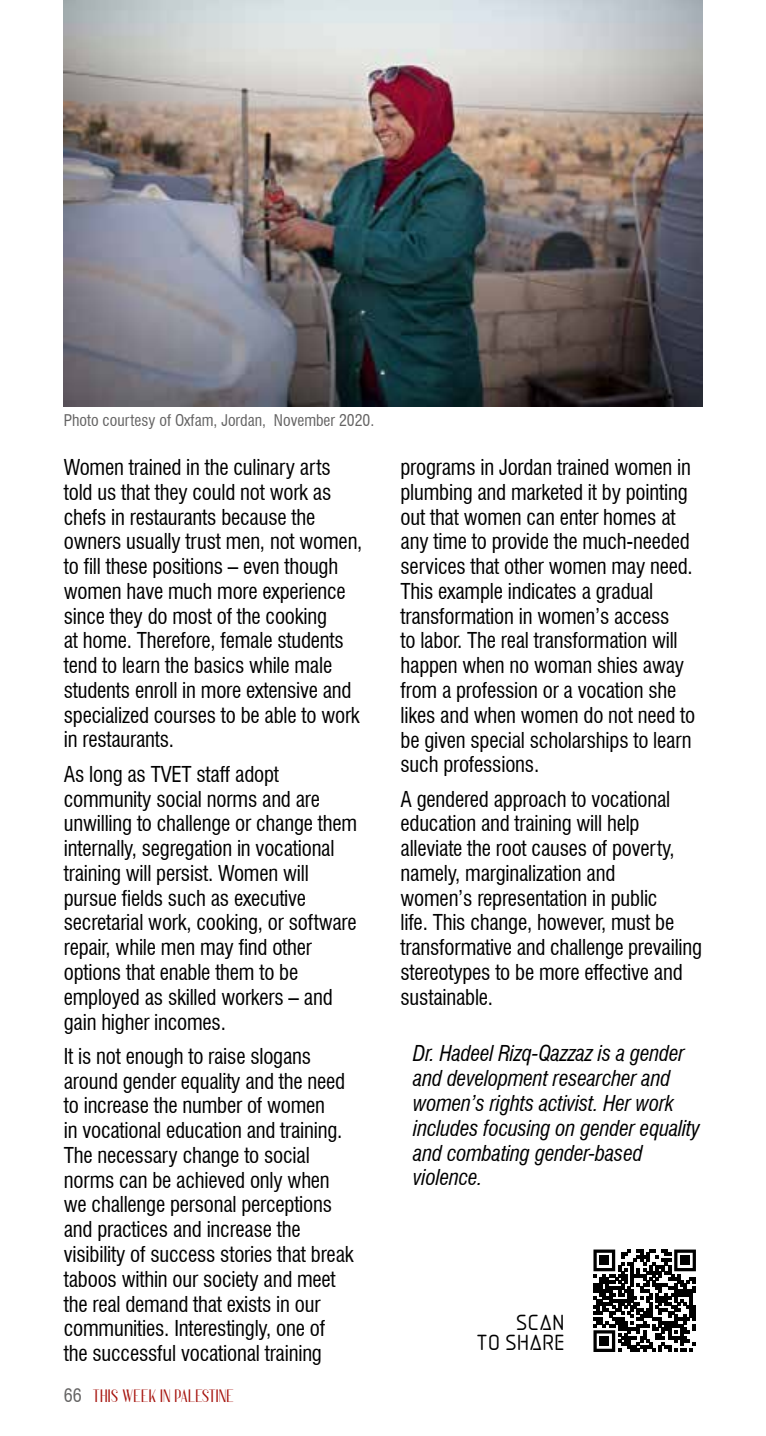
<style>
.page{position:relative;width:766px;height:1436px;background:#fff}
.page>*{position:absolute;margin:0;border:0;box-sizing:border-box;transform-origin:0 0}
.t1{font:condensed 21.38px/24.8px "Swiss 721 BT";letter-spacing:-.01em;color:#000}
.t2{font:italic condensed 21.38px/24.8px "Swiss 721 BT";letter-spacing:-.01em;color:#000}
.t3{font:20.25px/20.7px "Aadhunik";letter-spacing:-.01em;color:#000;text-align:right}
.t4{font:700 18px "Anteric";color:#a6120c}
.t5{font:condensed 15.75px "Swiss 721 BT";color:#646363}
.s1{font-family:"Swiss 721 BT";font-weight:400;font-stretch:condensed;color:#646363}
</style>
<div class="page">
<img style="left:64px;top:0;width:638px;height:406px">
<svg style="left:593px;top:1249px;width:102px;height:102px"></svg>
<div style="left:599px;top:1255px;width:9px;height:9px;background:#000"></div>
<div style="left:680px;top:1255px;width:9px;height:9px;background:#000"></div>
<div style="left:599px;top:1336px;width:9px;height:9px;background:#000"></div>
<p class="t5" style="left:64px;top:411px;width:312px">Photo courtesy of Oxfam, Jordan, November 2020.</p>
<p class="t1" style="left:64px;top:455px;width:300px">Women trained in the culinary arts told us that they could not work as chefs in restaurants because the owners usually trust men, not women, to fill these positions – even though women have much more experience since they do most of the cooking<br>at home. Therefore, female students tend to learn the basics while male students enroll in more extensive and specialized courses to be able to work in restaurants.</p>
<p class="t1" style="left:64px;top:761px;width:294px">As long as TVET staff adopt community social norms and are unwilling to challenge or change them internally, segregation in vocational training will persist. Women will pursue fields such as executive secretarial work, cooking, or software repair, while men may find other options that enable them to be employed as skilled workers – and gain higher incomes.</p>
<p class="t1" style="left:64px;top:1043px;width:291px">It is not enough to raise slogans around gender equality and the need to increase the number of women<br>in vocational education and training.<br>The necessary change to social norms can be achieved only when we challenge personal perceptions and practices and increase the visibility of success stories that break taboos within our society and meet the real demand that exists in our communities. Interestingly, one of the successful vocational training</p>
<p class="t4" style="left:64px;top:1386px;width:172px"><span class="s1">66</span> THIS WEEK IN PALESTINE</p>
<p class="t1" style="left:400px;top:455px;width:296px">programs in Jordan trained women in plumbing and marketed it by pointing out that women can enter homes at any time to provide the much-needed services that other women may need.<br>This example indicates a gradual transformation in women’s access<br>to labor. The real transformation will happen when no woman shies away from a profession or a vocation she likes and when women do not need to be given special scholarships to learn such professions.</p>
<p class="t1" style="left:400px;top:786px;width:303px">A gendered approach to vocational education and training will help alleviate the root causes of poverty, namely, marginalization and<br>women’s representation in public<br>life. This change, however, must be transformative and challenge prevailing stereotypes to be more effective and sustainable.</p>
<p class="t2" style="left:413px;top:1041px;width:288px">Dr. Hadeel Rizq-Qazzaz is a gender and development researcher and women’s rights activist. Her work includes focusing on gender equality and combating gender-based violence.</p>
<p class="t3" style="left:477px;top:1308px;width:90px">SCAN<br>TO SHARE</p>
</div>
